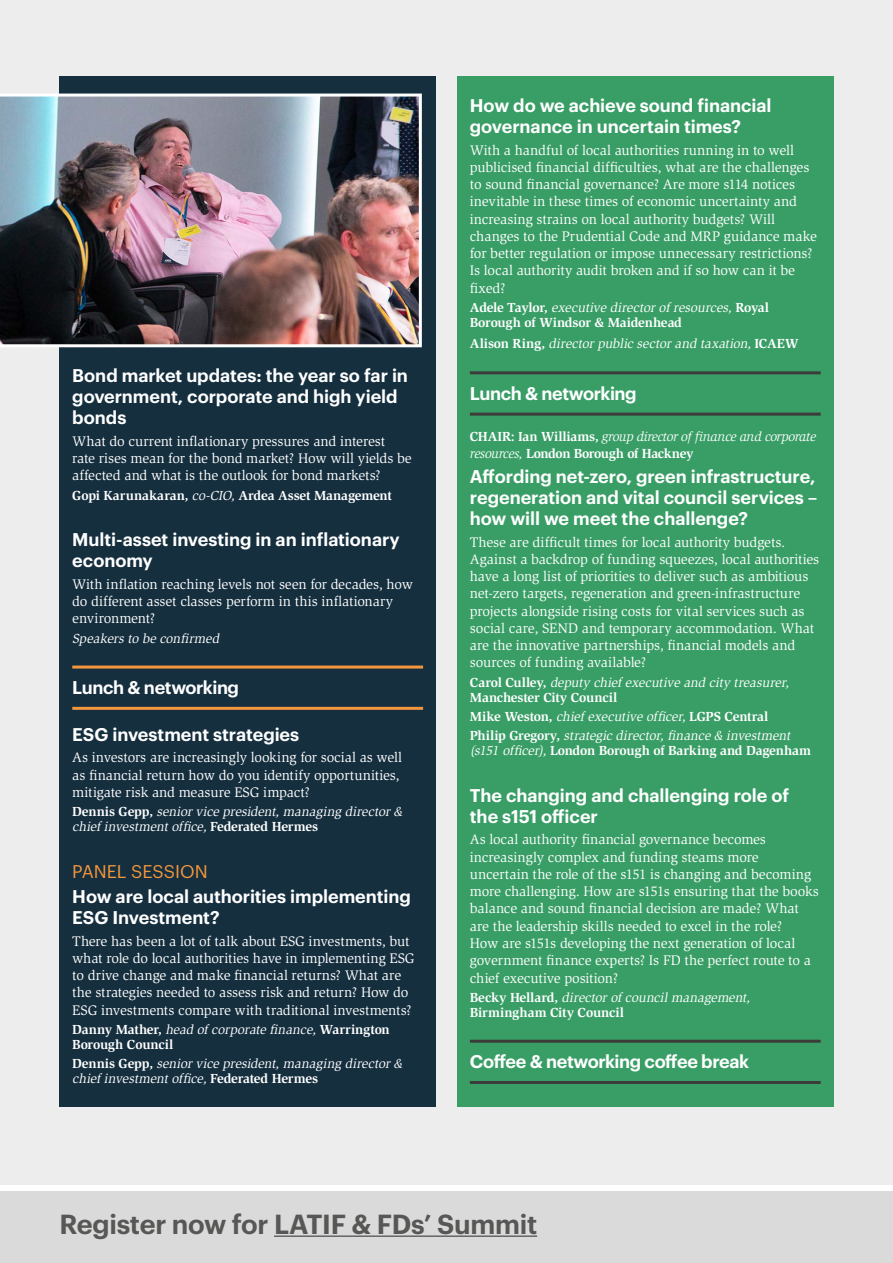
<style>
.page{position:relative;width:893px;height:1263px;background:#fff}
.page>*{position:absolute;margin:0;border:0;box-sizing:border-box;transform-origin:0 0}
.t1{font:600 27px "Graphik";letter-spacing:-.01em;color:#575756}
.t2{font:600 18px/21px "Graphik";letter-spacing:-.005em;color:#fff}
.t3{font:600 18px "Graphik";letter-spacing:-.025em;color:#fff}
.t4{font:18px "Graphik";color:#f4973c}
.t5{font:14.25px/17.2px "Slimbach Std";letter-spacing:-.01em;color:#fff}
.t6{font:italic 13.5px/15px "Slimbach Std";color:#fff}
.t7{font:700 13.5px/15px "Slimbach Std";letter-spacing:-.01em;color:#fff}
.t8{font:italic 13.5px/17.2px "Slimbach Std";letter-spacing:-.025em;color:#fff}
.s1{font-weight:400;font-style:italic}
.s2{font-weight:700;font-style:normal}
</style>
<div class="page">
<div style="left:0;top:1191px;width:893px;height:72px;background:#dadada"></div>
<div style="left:0;top:0;width:893px;height:1184px;background:#ededed"></div>
<hr style="left:274px;top:1235px;width:263px;height:2px;background:#575756">
<div style="left:60px;top:77px;width:376px;height:1030px;background:#152f3f"></div>
<hr style="left:72px;top:665px;width:351px;height:3px;background:#f4973c">
<hr style="left:72px;top:707px;width:351px;height:3px;background:#f4973c">
<div style="left:457px;top:77px;width:376px;height:1030px;background:#399e66"></div>
<hr style="left:470px;top:371px;width:351px;height:3px;background:#3c3c3b">
<hr style="left:470px;top:413px;width:351px;height:3px;background:#3c3c3b">
<hr style="left:470px;top:1040px;width:351px;height:3px;background:#3c3c3b">
<hr style="left:470px;top:1081px;width:351px;height:3px;background:#3c3c3b">
<img style="left:0;top:94px;width:422px;height:253px">
<p class="t2" style="left:72px;top:364px;width:337px">Bond market updates: the year so far in government, corporate and high yield bonds</p>
<p class="t5" style="left:72px;top:432px;width:341px">What do current inflationary pressures and interest<br>rate rises mean for the bond market? How will yields be affected and what is the outlook for bond markets?</p>
<p class="t7" style="left:72px;top:487px;width:321px">Gopi Karunakaran, <span class="s1">co-CIO,</span>Ardea Asset Management</p>
<p class="t2" style="left:72px;top:528px;width:329px">Multi-asset investing in an inflationary economy</p>
<p class="t5" style="left:72px;top:575px;width:342px">With inflation reaching levels not seen for decades, how do different asset classes perform in this inflationary environment?</p>
<p class="t6" style="left:72px;top:631px;width:151px">Speakersto be confirmed</p>
<p class="t3" style="left:72px;top:674px;width:168px">Lunch &amp; networking</p>
<p class="t2" style="left:72px;top:722px;width:228px">ESG investment strategies</p>
<p class="t5" style="left:72px;top:749px;width:331px">As investors are increasingly looking for social as well as financial return how do you identify opportunities, mitigate risk and measure ESG impact?</p>
<p class="t6" style="left:72px;top:804px;width:334px"><span class="s2">D e n n i s G e p p ,</span> seniorvice president,managing director&amp; chiefinvestmentoffice,<span class="s2">Fe d e r a t e d H e r m e s</span></p>
<p class="t4" style="left:72px;top:858px;width:137px">PANEL SESSION</p>
<p class="t2" style="left:72px;top:884px;width:340px">How are local authorities implementing<br>ESG Investment?</p>
<p class="t5" style="left:72px;top:932px;width:344px">There has been a lot of talk about ESG investments, but what role do local authorities have in implementing ESG to drive change and make financial returns? What are the strategies needed to assess risk and return? How do ESG investments compare with traditional investments?</p>
<p class="t7" style="left:72px;top:1022px;width:319px">Danny Mather, <span class="s1">head ofcorporate finance,</span>Warrington<br>Borough Council</p>
<p class="t6" style="left:72px;top:1056px;width:334px"><span class="s2">D e n n i s G e p p ,</span> seniorvice president,managing director&amp; chiefinvestmentoffice,<span class="s2">Fe d e r a t e d H e r m e s</span></p>
<p class="t2" style="left:470px;top:93px;width:303px">How do we achieve sound financial governance in uncertain times?</p>
<p class="t5" style="left:470px;top:141px;width:349px">With a handful of local authorities running in to well publicised financial difficulties, what are the challenges to sound financial governance? Are more s114 notices inevitable in these times of economic uncertainty and increasing strains on local authority budgets? Will changes to the Prudential Code and MRP guidance make for better regulation or impose unnecessary restrictions?<br>Is local authority audit broken and if so how can it be fixed?</p>
<p class="t7" style="left:470px;top:300px;width:301px">A d e l e Tay l o r, <span class="s1">executive directorofresources,</span>R o ya l<br>Borough of Windsor &amp; Maidenhead</p>
<p class="t6" style="left:470px;top:336px;width:330px"><span class="s2">A l i s o n R i n g ,</span> directorpublic sectorand taxation,<span class="s2">I C A E W</span></p>
<p class="t3" style="left:470px;top:380px;width:168px">Lunch &amp; networking</p>
<p class="t8" style="left:470px;top:428px;width:348px"><span class="s2">CHAIR: Ian Williams,</span> group director of finance and corporate resources, <span class="s2">London Borough of Hackney</span></p>
<p class="t2" style="left:470px;top:464px;width:349px;text-align:justify">Affording net-zero, green infrastructure, regeneration and vital council services – how will we meet the challenge?</p>
<p class="t5" style="left:470px;top:533px;width:351px">These are difficult times for local authority budgets.<br>Against a backdrop of funding squeezes, local authorities have a long list of priorities to deliver such as ambitious net-zero targets, regeneration and green-infrastructure projects alongside rising costs for vital services such as social care, SEND and temporary accommodation. What are the innovative partnerships, financial models and sources of funding available?</p>
<p class="t6" style="left:470px;top:675px;width:323px"><span class="s2">C a r o l C u l l e y,</span> deputy chiefexecutive and city treasurer,<br><span class="s2">Manchester City Council</span></p>
<p class="t6" style="left:470px;top:707px;width:325px;line-height:19.2px"><span class="s2">Mike Weston,</span> chiefexecutive officer,<span class="s2">LGPS Central<br>P h i l i p G r e g o r y,</span> strategic director,finance &amp; investment</p>
<p class="t7" style="left:470px;top:743px;width:343px"><span class="s1">(s151 officer),</span>London Borough of Barking and Dagenham</p>
<p class="t2" style="left:470px;top:783px;width:321px">The changing and challenging role of the s151 officer</p>
<p class="t5" style="left:470px;top:831px;width:350px">As local authority financial governance becomes increasingly complex and funding steams more uncertain the role of the s151 is changing and becoming more challenging. How are s151s ensuring that the books balance and sound financial decision are made? What are the leadership skills needed to excel in the role?<br>How are s151s developing the next generation of local government finance experts? Is FD the perfect route to a chief executive position?</p>
<p class="t7" style="left:470px;top:989px;width:284px">B e c k y H e l l a r d , <span class="s1">directorofcouncilmanagement,<br></span>Birmingham City Council</p>
<p class="t3" style="left:470px;top:1048px;width:281px">Coffee &amp; networking coffee break</p>
<h1 class="t1" style="left:60px;top:1204px;width:479px">Register now for LATIF &amp; FDs’ Summit</h1>
</div>
